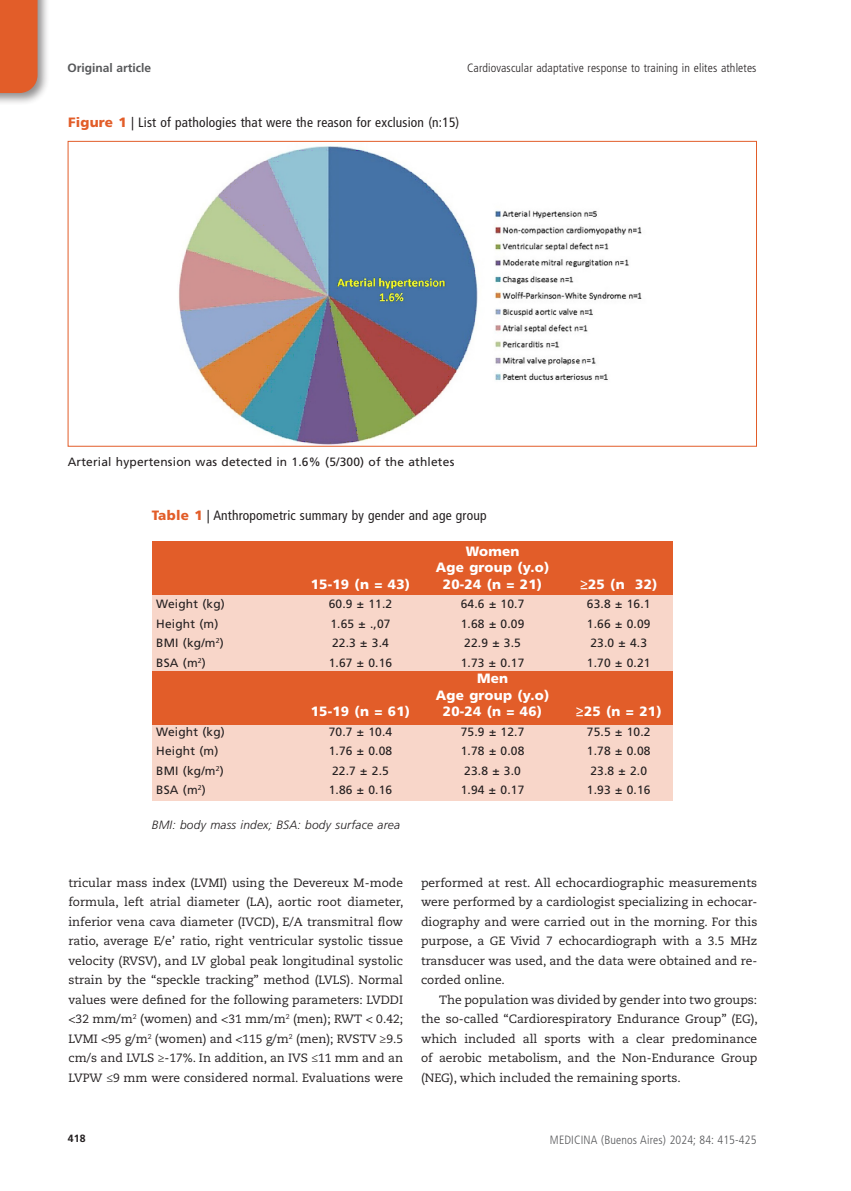
<style>
.page{position:relative;width:851px;height:1191px;background:#fff}
.page>*{position:absolute;margin:0;border:0;box-sizing:border-box;transform-origin:0 0}
.tablatit{font:condensed 13.5px "Frutiger LT Std";letter-spacing:.01em;color:#231f20}
.tablacab{font:900 13.5px "Frutiger LT Std";letter-spacing:.015em;color:#fff}
.texto2{font:12px/19.5px "Caecilia LT Std";color:#231f20;text-align:justify}
.tabla{font:12px "Frutiger LT Std";letter-spacing:.015em;color:#231f20}
.t1{font:300 condensed 12px "Frutiger LT Std";letter-spacing:.01em;color:#231f20}
.tablapie{font:italic 300 12px "Frutiger LT Std";letter-spacing:.015em;color:#231f20}
.t2{font:300 condensed 12px "Frutiger LT Std";letter-spacing:.01em;color:#57585a}
.t3{font:700 12px "Frutiger LT Std";color:#57585a}
.t4{font:700 10.5px "Frutiger LT Std";color:#231f20}
.s1{font-weight:900;font-stretch:normal;color:#e25d29}
</style>
<div class="page">
<div style="left:0;top:0;width:50px;height:105px;background:#231f20;opacity:.5"></div>
<div style="left:0;top:0;width:38px;height:93px;background:#e25d29"></div>
<div style="left:152px;top:725px;width:520px;height:76px;background:#f8d6c9"></div>
<div style="left:153px;top:595px;width:520px;height:76px;background:#f8d6c9"></div>
<div style="left:153px;top:671px;width:520px;height:54px;background:#e25d29"></div>
<div style="left:153px;top:541px;width:520px;height:54px;background:#e25d29"></div>
<img style="left:178px;top:146px;width:464px;height:298px">
<p class="t3" style="left:68px;top:61px;width:85px">Original article</p>
<p class="t1" style="left:467px;top:61px;width:291px">Cardiovascular adaptative response to training in elites athletes</p>
<p class="tablatit" style="left:68px;top:115px;width:393px"><span class="s1">Figure 1</span> | List of pathologies that were the reason for exclusion (n:15)</p>
<p class="tabla" style="left:68px;top:455px;width:388px">Arterial hypertension was detected in 1.6% (5/300) of the athletes</p>
<p class="tablatit" style="left:152px;top:507px;width:336px"><span class="s1">Table 1</span> | Anthropometric summary by gender and age group</p>
<p class="tablacab" style="left:465px;top:543px;width:55px">Women</p>
<p class="tablacab" style="left:436px;top:559px;width:115px">Age group (y.o)</p>
<p class="tablacab" style="left:311px;top:576px;width:101px">15-19 (n = 43)</p>
<p class="tablacab" style="left:443px;top:576px;width:101px">20-24 (n = 21)</p>
<p class="tablacab" style="left:580px;top:576px;width:79px">≥25 (n 32)</p>
<p class="tabla" style="left:156px;top:597px;width:70px">Weight (kg)</p>
<p class="tabla" style="left:328px;top:597px;width:65px">60.9 ± 11.2</p>
<p class="tabla" style="left:460px;top:597px;width:65px">64.6 ± 10.7</p>
<p class="tabla" style="left:587px;top:597px;width:65px">63.8 ± 16.1</p>
<p class="tabla" style="left:156px;top:616px;width:64px">Height (m)</p>
<p class="tabla" style="left:330px;top:616px;width:62px">1.65 ± .,07</p>
<p class="tabla" style="left:460px;top:616px;width:65px">1.68 ± 0.09</p>
<p class="tabla" style="left:587px;top:616px;width:65px">1.66 ± 0.09</p>
<p class="tabla" style="left:156px;top:636px;width:69px">BMI (kg/m<sup>2</sup>)</p>
<p class="tabla" style="left:332px;top:636px;width:58px">22.3 ± 3.4</p>
<p class="tabla" style="left:464px;top:636px;width:58px">22.9 ± 3.5</p>
<p class="tabla" style="left:590px;top:636px;width:58px">23.0 ± 4.3</p>
<p class="tabla" style="left:156px;top:655px;width:51px">BSA (m<sup>2</sup>)</p>
<p class="tabla" style="left:328px;top:655px;width:65px">1.67 ± 0.16</p>
<p class="tabla" style="left:460px;top:655px;width:65px">1.73 ± 0.17</p>
<p class="tabla" style="left:587px;top:655px;width:65px">1.70 ± 0.21</p>
<p class="tablacab" style="left:477px;top:670px;width:33px">Men</p>
<p class="tablacab" style="left:436px;top:687px;width:115px">Age group (y.o)</p>
<p class="tablacab" style="left:311px;top:703px;width:101px">15-19 (n = 61)</p>
<p class="tablacab" style="left:443px;top:703px;width:101px">20-24 (n = 46)</p>
<p class="tablacab" style="left:575px;top:703px;width:87px">≥25 (n = 21)</p>
<p class="tabla" style="left:156px;top:724px;width:70px">Weight (kg)</p>
<p class="tabla" style="left:328px;top:724px;width:65px">70.7 ± 10.4</p>
<p class="tabla" style="left:460px;top:724px;width:65px">75.9 ± 12.7</p>
<p class="tabla" style="left:587px;top:724px;width:65px">75.5 ± 10.2</p>
<p class="tabla" style="left:156px;top:744px;width:64px">Height (m)</p>
<p class="tabla" style="left:328px;top:744px;width:65px">1.76 ± 0.08</p>
<p class="tabla" style="left:460px;top:744px;width:65px">1.78 ± 0.08</p>
<p class="tabla" style="left:587px;top:744px;width:65px">1.78 ± 0.08</p>
<p class="tabla" style="left:156px;top:763px;width:69px">BMI (kg/m<sup>2</sup>)</p>
<p class="tabla" style="left:332px;top:763px;width:58px">22.7 ± 2.5</p>
<p class="tabla" style="left:464px;top:763px;width:58px">23.8 ± 3.0</p>
<p class="tabla" style="left:590px;top:763px;width:58px">23.8 ± 2.0</p>
<p class="tabla" style="left:156px;top:783px;width:51px">BSA (m<sup>2</sup>)</p>
<p class="tabla" style="left:328px;top:783px;width:65px">1.86 ± 0.16</p>
<p class="tabla" style="left:460px;top:783px;width:65px">1.94 ± 0.17</p>
<p class="tabla" style="left:587px;top:783px;width:65px">1.93 ± 0.16</p>
<p class="tablapie" style="left:152px;top:818px;width:249px">BMI: body mass index; BSA: body surface area</p>
<p class="texto2" style="left:68px;top:873px;width:336px">tricular mass index (LVMI) using the Devereux M-mode formula, left atrial diameter (LA), aortic root diameter, inferior vena cava diameter (IVCD), E/A transmitral flow ratio, average E/e’ ratio, right ventricular systolic tissue velocity (RVSV), and LV global peak longitudinal systolic strain by the “speckle tracking” method (LVLS). Normal values were defined for the following parameters: LVDDI &lt;32 mm/m<sup>2</sup> (women) and &lt;31 mm/m<sup>2</sup> (men); RWT &lt; 0.42; LVMI &lt;95 g/m<sup>2</sup> (women) and &lt;115 g/m<sup>2</sup> (men); RVSTV ≥9.5 cm/s and LVLS ≥-17%. In addition, an IVS ≤11 mm and an LVPW ≤9 mm were considered normal. Evaluations were</p>
<p class="texto2" style="left:421px;top:873px;width:338px">performed at rest. All echocardiographic measurements were performed by a cardiologist specializing in echocar&shy;diography and were carried out in the morning. For this purpose, a GE Vivid 7 echocardiograph with a 3.5 MHz transducer was used, and the data were obtained and re&shy;corded online.</p>
<p class="texto2" style="left:421px;top:990px;width:338px;text-indent:18px">The population was divided by gender into two groups: the so-called “Cardiorespiratory Endurance Group” (EG), which included all sports with a clear predominance of aerobic metabolism, and the Non-Endurance Group (NEG), which included the remaining sports.</p>
<p class="t4" style="left:68px;top:1132px;width:19px">418</p>
<p class="t2" style="left:550px;top:1132px;width:208px">MEDICINA (Buenos Aires) 2024; 84: 415-425</p>
</div>
